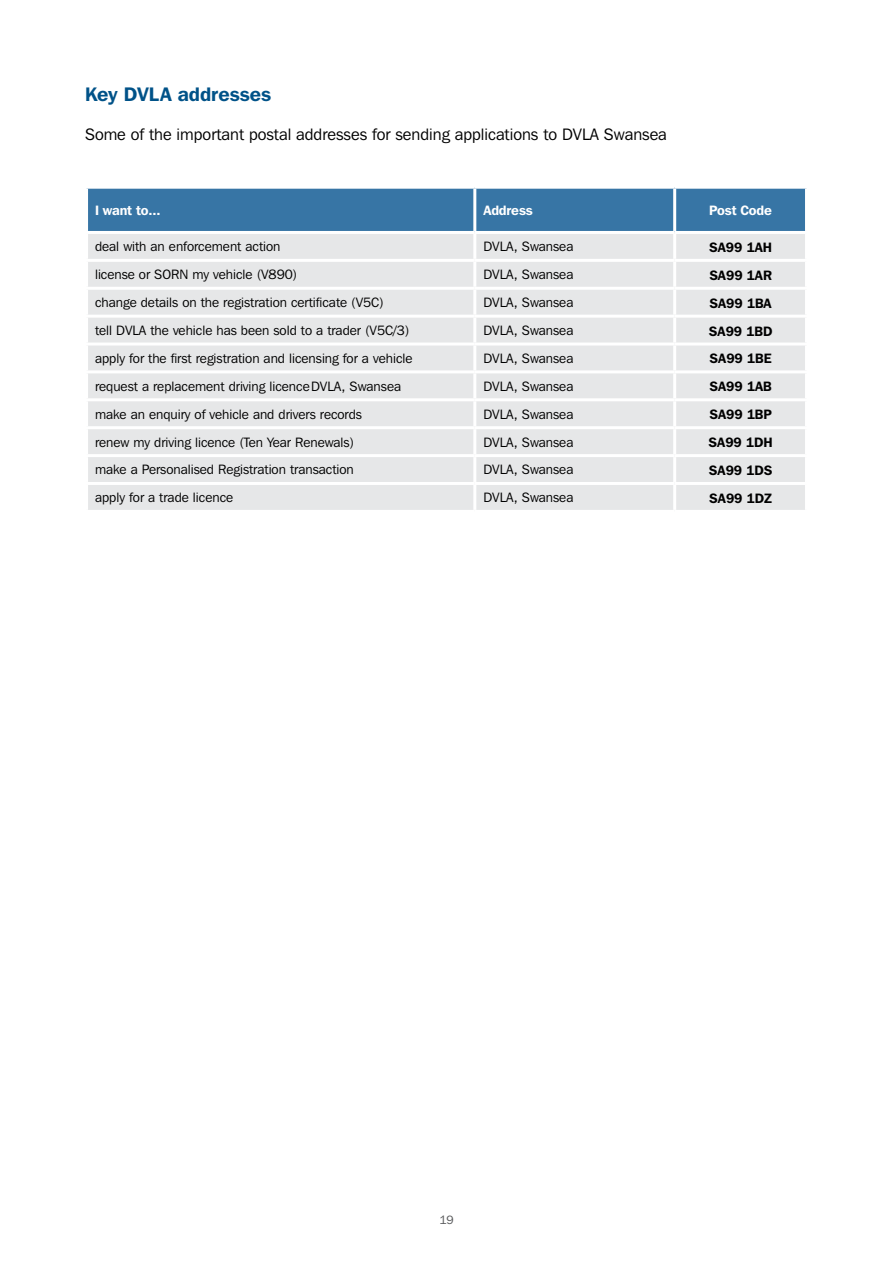
<style>
.page{position:relative;width:893px;height:1263px;background:#fff}
.page>*{position:absolute;margin:0;border:0;box-sizing:border-box;transform-origin:0 0}
.Subs{font:600 19.5px "Franklin Gothic IT Cby BT";color:#005288}
.Body{font:16.5px "Franklin Gothic IT Cby BT";color:#000}
.Body-2{font:13.5px "Franklin Gothic IT Cby BT";color:#000}
.Table_text{font:600 13.5px "Franklin Gothic IT Cby BT";color:#000}
.Table_text-2{font:600 13.5px "Franklin Gothic IT Cby BT";letter-spacing:-.01em;color:#fff}
.t1{font:12px "Franklin Gothic IT Cby BT";color:#58595b}
</style>
<div class="page">
<div style="left:88px;top:189px;width:717px;height:42px;background:#3775a5"></div>
<div style="left:88px;top:234px;width:717px;height:276px;background:#e6e7e8"></div>
<hr style="left:473px;top:189px;width:3px;height:42px;background:#fff">
<hr style="left:673px;top:189px;width:3px;height:42px;background:#fff">
<hr style="left:473px;top:234px;width:3px;height:25px;background:#fff">
<hr style="left:673px;top:234px;width:3px;height:25px;background:#fff">
<hr style="left:85px;top:259px;width:390px;height:3px;background:#fff">
<hr style="left:475px;top:259px;width:200px;height:3px;background:#fff">
<hr style="left:473px;top:262px;width:3px;height:25px;background:#fff">
<hr style="left:675px;top:259px;width:133px;height:3px;background:#fff">
<hr style="left:673px;top:262px;width:3px;height:25px;background:#fff">
<hr style="left:85px;top:287px;width:390px;height:3px;background:#fff">
<hr style="left:475px;top:287px;width:200px;height:3px;background:#fff">
<hr style="left:473px;top:290px;width:3px;height:25px;background:#fff">
<hr style="left:675px;top:287px;width:133px;height:3px;background:#fff">
<hr style="left:673px;top:290px;width:3px;height:25px;background:#fff">
<hr style="left:85px;top:315px;width:390px;height:3px;background:#fff">
<hr style="left:475px;top:315px;width:200px;height:3px;background:#fff">
<hr style="left:473px;top:318px;width:3px;height:24px;background:#fff">
<hr style="left:675px;top:315px;width:133px;height:3px;background:#fff">
<hr style="left:673px;top:318px;width:3px;height:24px;background:#fff">
<hr style="left:85px;top:342px;width:390px;height:3px;background:#fff">
<hr style="left:475px;top:342px;width:200px;height:3px;background:#fff">
<hr style="left:473px;top:345px;width:3px;height:25px;background:#fff">
<hr style="left:675px;top:342px;width:133px;height:3px;background:#fff">
<hr style="left:673px;top:345px;width:3px;height:25px;background:#fff">
<hr style="left:85px;top:370px;width:390px;height:3px;background:#fff">
<hr style="left:475px;top:370px;width:200px;height:3px;background:#fff">
<hr style="left:473px;top:373px;width:3px;height:25px;background:#fff">
<hr style="left:675px;top:370px;width:133px;height:3px;background:#fff">
<hr style="left:673px;top:373px;width:3px;height:25px;background:#fff">
<hr style="left:85px;top:398px;width:390px;height:3px;background:#fff">
<hr style="left:475px;top:398px;width:200px;height:3px;background:#fff">
<hr style="left:473px;top:401px;width:3px;height:25px;background:#fff">
<hr style="left:675px;top:398px;width:133px;height:3px;background:#fff">
<hr style="left:673px;top:401px;width:3px;height:25px;background:#fff">
<hr style="left:85px;top:426px;width:390px;height:3px;background:#fff">
<hr style="left:475px;top:426px;width:200px;height:3px;background:#fff">
<hr style="left:473px;top:429px;width:3px;height:25px;background:#fff">
<hr style="left:675px;top:426px;width:133px;height:3px;background:#fff">
<hr style="left:673px;top:429px;width:3px;height:25px;background:#fff">
<hr style="left:85px;top:454px;width:390px;height:3px;background:#fff">
<hr style="left:475px;top:454px;width:200px;height:3px;background:#fff">
<hr style="left:473px;top:457px;width:3px;height:25px;background:#fff">
<hr style="left:675px;top:454px;width:133px;height:3px;background:#fff">
<hr style="left:673px;top:457px;width:3px;height:25px;background:#fff">
<hr style="left:85px;top:482px;width:390px;height:3px;background:#fff">
<hr style="left:475px;top:482px;width:200px;height:3px;background:#fff">
<hr style="left:473px;top:485px;width:3px;height:25px;background:#fff">
<hr style="left:675px;top:482px;width:133px;height:3px;background:#fff">
<hr style="left:673px;top:485px;width:3px;height:25px;background:#fff">
<p class="Subs" style="left:85px;top:82px;width:188px">Key DVLA addresses</p>
<p class="Body" style="left:85px;top:124px;width:583px">Some of the important postal addresses for sending applications to DVLA Swansea</p>
<p class="Table_text-2" style="left:95px;top:202px;width:67px">I want to...</p>
<p class="Table_text-2" style="left:483px;top:202px;width:51px">Address</p>
<p class="Table_text-2" style="left:709px;top:202px;width:64px">Post Code</p>
<p class="Body-2" style="left:95px;top:238px;width:187px">deal with an enforcement action</p>
<p class="Body-2" style="left:483px;top:238px;width:92px">DVLA, Swansea</p>
<p class="Table_text" style="left:709px;top:239px;width:64px">SA99 1AH</p>
<p class="Body-2" style="left:95px;top:266px;width:204px">license or SORN my vehicle (V890)</p>
<p class="Body-2" style="left:483px;top:266px;width:92px">DVLA, Swansea</p>
<p class="Table_text" style="left:709px;top:266px;width:64px">SA99 1AR</p>
<p class="Body-2" style="left:95px;top:294px;width:290px">change details on the registration certificate (V5C)</p>
<p class="Body-2" style="left:483px;top:294px;width:92px">DVLA, Swansea</p>
<p class="Table_text" style="left:709px;top:294px;width:64px">SA99 1BA</p>
<p class="Body-2" style="left:95px;top:322px;width:316px">tell DVLA the vehicle has been sold to a trader (V5C/3)</p>
<p class="Body-2" style="left:483px;top:322px;width:92px">DVLA, Swansea</p>
<p class="Table_text" style="left:709px;top:322px;width:65px">SA99 1BD</p>
<p class="Body-2" style="left:95px;top:350px;width:319px">apply for the first registration and licensing for a vehicle</p>
<p class="Body-2" style="left:483px;top:350px;width:92px">DVLA, Swansea</p>
<p class="Table_text" style="left:709px;top:350px;width:64px">SA99 1BE</p>
<p class="Body-2" style="left:95px;top:378px;width:308px">request a replacement driving licenceDVLA, Swansea</p>
<p class="Body-2" style="left:483px;top:378px;width:92px">DVLA, Swansea</p>
<p class="Table_text" style="left:709px;top:378px;width:64px">SA99 1AB</p>
<p class="Body-2" style="left:95px;top:406px;width:269px">make an enquiry of vehicle and drivers records</p>
<p class="Body-2" style="left:483px;top:406px;width:92px">DVLA, Swansea</p>
<p class="Table_text" style="left:709px;top:406px;width:64px">SA99 1BP</p>
<p class="Body-2" style="left:95px;top:433px;width:261px">renew my driving licence (Ten Year Renewals)</p>
<p class="Body-2" style="left:483px;top:433px;width:92px">DVLA, Swansea</p>
<p class="Table_text" style="left:709px;top:434px;width:66px">SA99 1DH</p>
<p class="Body-2" style="left:95px;top:461px;width:260px">make a Personalised Registration transaction</p>
<p class="Body-2" style="left:483px;top:461px;width:92px">DVLA, Swansea</p>
<p class="Table_text" style="left:709px;top:462px;width:65px">SA99 1DS</p>
<p class="Body-2" style="left:95px;top:489px;width:140px">apply for a trade licence</p>
<p class="Body-2" style="left:483px;top:489px;width:92px">DVLA, Swansea</p>
<p class="Table_text" style="left:709px;top:490px;width:64px">SA99 1DZ</p>
<p class="t1" style="left:439px;top:1212px;width:16px">19</p>
</div>
